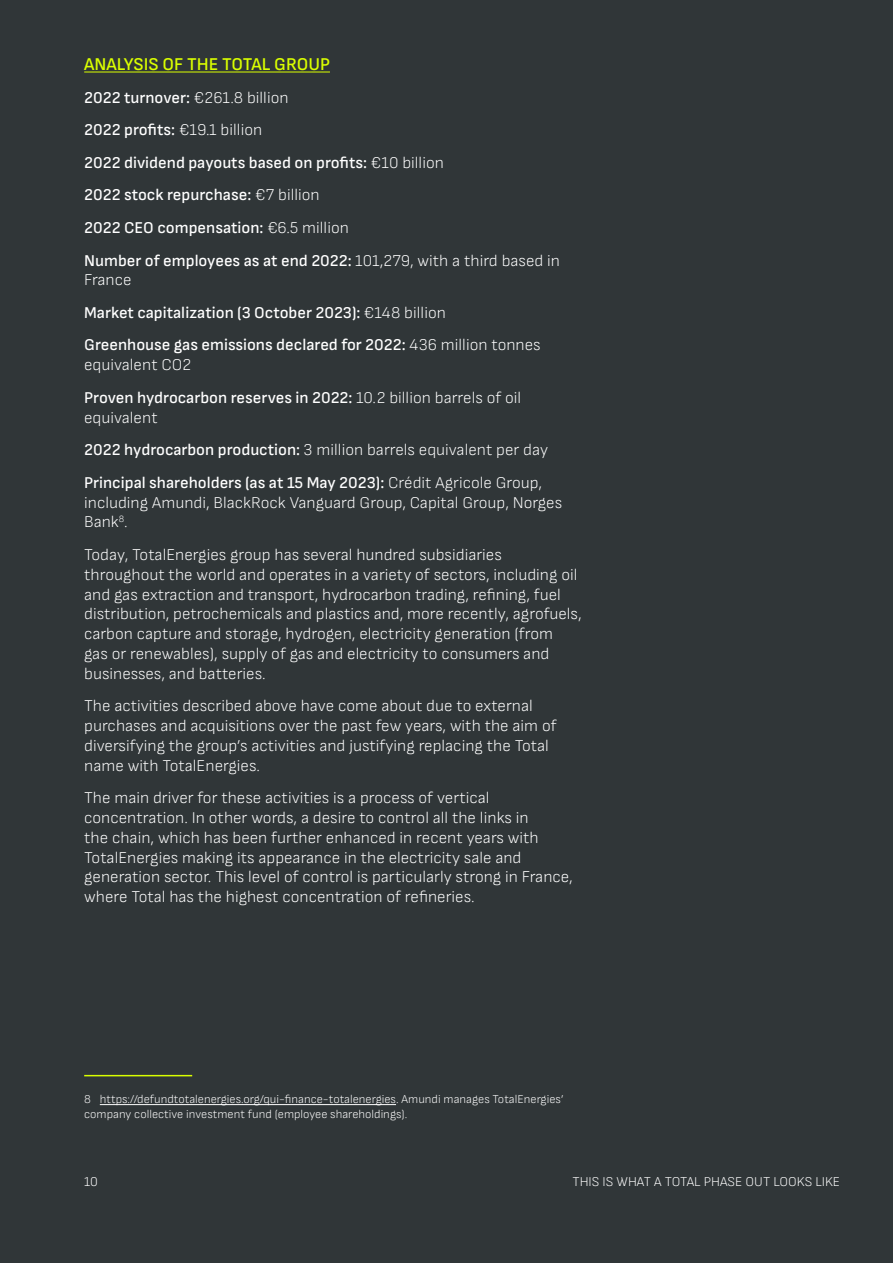
<style>
.page{position:relative;width:893px;height:1263px;background:#303638}
.page>*{position:absolute;margin:0;border:0;box-sizing:border-box;transform-origin:0 0}
.t1{font:600 18px "Sofia Sans";color:#daff00}
.t2{font:300 16.5px/19.8px "Sofia Sans";color:#fff}
.t3{font:500 16.5px/32.5px "Sofia Sans";color:#fff}
.t4{font:300 13.5px "Sofia Sans";color:#fff}
.t5{font:300 12px/15px "Sofia Sans";color:#fff}
.s1{font-weight:300}
.s2{font-weight:500}
</style>
<div class="page">
<hr style="left:84px;top:72px;width:246px;height:1px;background:#daff00">
<hr style="left:84px;top:1075px;width:108px;height:1px;background:#daff00">
<hr style="left:100px;top:1104px;width:296px;height:1px;background:#fff">
<p class="t1" style="left:84px;top:54px;width:247px">ANALYSIS OF THE TOTAL GROUP</p>
<p class="t3" style="left:84px;top:81px;width:477px">2022 turnover: <span class="s1">€261.8 billion<br></span>2022 profits: <span class="s1">€19.1 billion<br></span>2022 dividend payouts based on profits: <span class="s1">€10 billion<br></span>2022 stock repurchase: <span class="s1">€7 billion<br></span>2022 CEO compensation: <span class="s1">€6.5 million<br></span>Number of employees as at end 2022: <span class="s1">101,279, with a third based in</span></p>
<p class="t3" style="left:84px;top:264px;width:458px"><span class="s1">France<br></span>Market capitalization (3 October 2023): <span class="s1">€148 billion<br></span>Greenhouse gas emissions declared for 2022: <span class="s1">436 million tonnes</span></p>
<p class="t2" style="left:84px;top:348px;width:438px;line-height:32.5px">equivalent CO2<br><span class="s2">Proven hydrocarbon reserves in 2022:</span> 10.2 billion barrels of oil</p>
<p class="t3" style="left:84px;top:401px;width:465px"><span class="s1">equivalent<br></span>2022 hydrocarbon production: <span class="s1">3 million barrels equivalent per day<br></span>Principal shareholders (as at 15 May 2023): <span class="s1">Crédit Agricole Group,</span></p>
<p class="t2" style="left:84px;top:492px;width:479px">including Amundi, BlackRock Vanguard Group, Capital Group, Norges<br>Bank<sup>8</sup>.</p>
<p class="t2" style="left:84px;top:544px;width:499px">Today, TotalEnergies group has several hundred subsidiaries throughout the world and operates in a variety of sectors, including oil and gas extraction and transport, hydrocarbon trading, refining, fuel distribution, petrochemicals and plastics and, more recently, agrofuels, carbon capture and storage, hydrogen, electricity generation (from<br>gas or renewables), supply of gas and electricity to consumers and businesses, and batteries.</p>
<p class="t2" style="left:84px;top:696px;width:474px">The activities described above have come about due to external purchases and acquisitions over the past few years, with the aim of diversifying the group’s activities and justifying replacing the Total name with TotalEnergies.</p>
<p class="t2" style="left:84px;top:788px;width:490px">The main driver for these activities is a process of vertical concentration. In other words, a desire to control all the links in<br>the chain, which has been further enhanced in recent years with TotalEnergies making its appearance in the electricity sale and generation sector. This level of control is particularly strong in France, where Total has the highest concentration of refineries.</p>
<p class="t5" style="left:84px;top:1092px;width:481px">8 https://defundtotalenergies.org/qui-finance-totalenergies. Amundi manages TotalEnergies’ company collective investment fund (employee shareholdings).</p>
<p class="t4" style="left:84px;top:1174px;width:15px">10</p>
<p class="t4" style="left:572px;top:1174px;width:269px">THIS IS WHAT A TOTAL PHASE OUT LOOKS LIKE</p>
</div>
